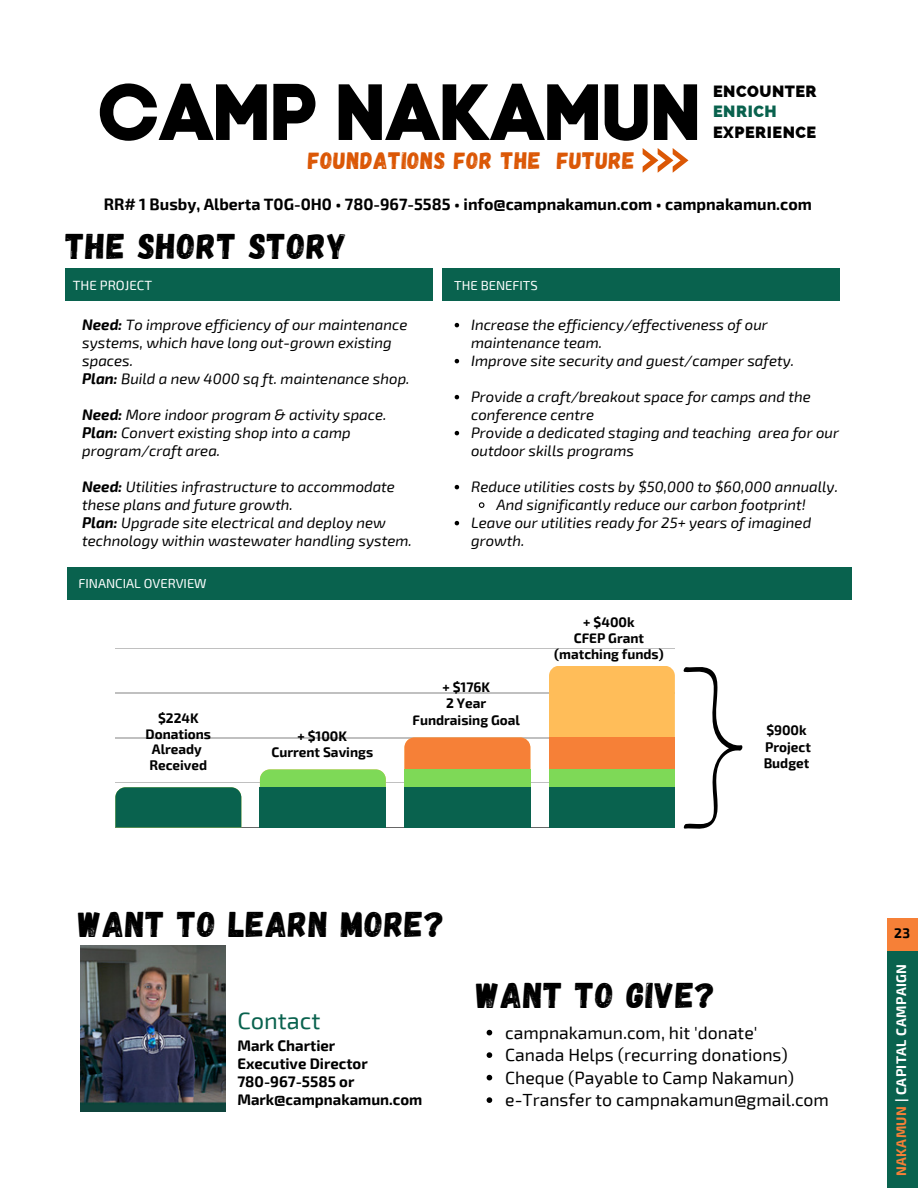
<style>
.page{position:relative;width:918px;height:1188px;background:#fff}
.page>*{position:absolute;margin:0;border:0;box-sizing:border-box;transform-origin:0 0}
.t1{font:79.5px "Code Pro Bold LC";letter-spacing:-.02em;color:#000}
.t2{font:35.7px "Gagalin";letter-spacing:.03em;color:#000}
.t3{font:23.7px "Gagalin";letter-spacing:.03em;color:#db5705}
.t4{font:23.55px "Exo 2";color:#09624e}
.t5{font:17.55px/22.5px "Exo 2";color:#000}
.t6{font:800 16.2px "Raleway";letter-spacing:.03em;color:#000}
.t7{font:800 16.2px "Raleway";letter-spacing:.03em;color:#09624e}
.t8{font:700 16.05px "Exo 2";color:#000}
.t9{font:italic 15px/18px "Exo 2";color:#000}
.t10{font:700 15px/18px "Exo 2";color:#000}
.t11{font:700 13.65px "Exo 2";letter-spacing:.03em;color:#fff}
.t12{font:700 13.65px "Exo 2";color:#000}
.t13{font:700 13.5px/16.2px "Exo 2";color:#000;text-align:center}
.t14{font:13.35px "Exo 2";color:#fff}
.t15{font:13.05px "Exo 2";color:#fff}
.s1{font-weight:700}
.s2{color:#f68037}
</style>
<div class="page">
<div style="left:888px;top:950px;width:30px;height:238px;background:#09624e"></div>
<div style="left:888px;top:919px;width:30px;height:31px;background:#f68037"></div>
<div style="left:66px;top:268px;width:367px;height:32px;background:#09624e"></div>
<svg style="left:643px;top:148px;width:45px;height:25px"></svg>
<div style="left:67px;top:568px;width:784px;height:31px;background:#09624e"></div>
<hr style="left:115px;top:648px;width:560px;height:1px;background:#000">
<hr style="left:115px;top:693px;width:560px;height:1px;background:#000">
<hr style="left:115px;top:738px;width:560px;height:1px;background:#000">
<hr style="left:115px;top:782px;width:560px;height:1px;background:#000">
<hr style="left:115px;top:827px;width:560px;height:1px;background:#000">
<div style="left:549px;top:666px;width:126px;height:72px;background:#ffbd59"></div>
<div style="left:404px;top:738px;width:126px;height:32px;background:#f68037"></div>
<div style="left:549px;top:738px;width:126px;height:89px;background:#f68037"></div>
<svg style="left:260px;top:769px;width:126px;height:11px"></svg>
<div style="left:404px;top:770px;width:126px;height:57px;background:#7ed957"></div>
<div style="left:549px;top:770px;width:126px;height:57px;background:#7ed957"></div>
<div style="left:115px;top:787px;width:126px;height:40px;background:#09624e"></div>
<div style="left:260px;top:787px;width:126px;height:40px;background:#09624e"></div>
<div style="left:404px;top:788px;width:126px;height:39px;background:#09624e"></div>
<div style="left:549px;top:788px;width:126px;height:39px;background:#09624e"></div>
<svg style="left:683px;top:667px;width:60px;height:162px"></svg>
<svg style="left:455px;top:323px;width:4px;height:4px"></svg>
<svg style="left:455px;top:359px;width:4px;height:4px"></svg>
<svg style="left:455px;top:395px;width:4px;height:4px"></svg>
<svg style="left:455px;top:431px;width:4px;height:4px"></svg>
<svg style="left:455px;top:485px;width:4px;height:4px"></svg>
<svg style="left:478px;top:502px;width:7px;height:6px"></svg>
<svg style="left:455px;top:521px;width:4px;height:4px"></svg>
<div style="left:442px;top:268px;width:397px;height:32px;background:#09624e"></div>
<img style="left:81px;top:946px;width:145px;height:165px">
<svg style="left:487px;top:1030px;width:5px;height:5px"></svg>
<svg style="left:487px;top:1052px;width:5px;height:6px"></svg>
<svg style="left:487px;top:1075px;width:5px;height:5px"></svg>
<svg style="left:487px;top:1097px;width:5px;height:6px"></svg>
<h1 class="t1" style="left:97px;top:64px;width:606px">CAMP NAKAMUN</h1>
<p class="t6" style="left:713px;top:82px;width:105px">ENCOUNTER</p>
<p class="t7" style="left:713px;top:102px;width:65px">ENRICH</p>
<p class="t6" style="left:713px;top:123px;width:105px">EXPERIENCE</p>
<h3 class="t3" style="left:308px;top:145px;width:328px">FOUNDATIONS FOR THE FUTURE</h3>
<p class="t8" style="left:104px;top:194px;width:710px">RR# 1 Busby, Alberta T0G-0H0 • 780-967-5585 • info@campnakamun.com • campnakamun.com</p>
<h2 class="t2" style="left:66px;top:223px;width:283px">THE SHORT STORY</h2>
<p class="t14" style="left:73px;top:277px;width:81px">THE PROJECT</p>
<p class="t9" style="left:82px;top:315px;width:329px"><span class="s1">Need:</span> To improve efficiency of our maintenance systems, which have long out-grown existing spaces.<br><span class="s1">Plan:</span> Build a new 4000 sq ft. maintenance shop.</p>
<p class="t9" style="left:82px;top:405px;width:306px"><span class="s1">Need:</span> More indoor program &amp; activity space.<br><span class="s1">Plan:</span> Convert existing shop into a camp program/craft area.</p>
<p class="t9" style="left:82px;top:477px;width:331px"><span class="s1">Need:</span> Utilities infrastructure to accommodate these plans and future growth.<br><span class="s1">Plan:</span> Upgrade site electrical and deploy new technology within wastewater handling system.</p>
<p class="t15" style="left:78px;top:575px;width:130px">FINANCIAL OVERVIEW</p>
<p class="t15" style="left:454px;top:277px;width:85px">THE BENEFITS</p>
<p class="t9" style="left:471px;top:315px;width:325px">Increase the efficiency/effectiveness of our maintenance team.<br>Improve site security and guest/camper safety.</p>
<p class="t9" style="left:471px;top:387px;width:369px">Provide a craft/breakout space for camps and the conference centre<br>Provide a dedicated staging and teaching area for our outdoor skills programs</p>
<p class="t9" style="left:471px;top:477px;width:368px">Reduce utilities costs by $50,000 to $60,000 annually.</p>
<p class="t9" style="left:497px;top:495px;width:311px">And significantly reduce our carbon footprint!</p>
<p class="t9" style="left:471px;top:513px;width:342px">Leave our utilities ready for 25+ years of imagined</p>
<p class="t9" style="left:471px;top:531px;width:55px">growth.</p>
<p class="t13" style="left:554px;top:613px;width:111px">+ $400k<br>CFEP Grant (matching funds)</p>
<p class="t13" style="left:146px;top:709px;width:67px;line-height:15.8px">$224K<br>Donations<br>Already<br>Received</p>
<p class="t13" style="left:271px;top:727px;width:103px">+ $100K<br>Current Savings</p>
<p class="t13" style="left:413px;top:679px;width:109px">+ $176K<br>2 Year<br>Fundraising Goal</p>
<p class="t13" style="left:764px;top:722px;width:49px;text-align:left">$900k<br>Project<br>Budget</p>
<h2 class="t2" style="left:78px;top:901px;width:368px">WANT TO LEARN MORE?</h2>
<h3 class="t4" style="left:237px;top:1006px;width:84px">Contact</h3>
<p class="t10" style="left:237px;top:1036px;width:187px">Mark Chartier<br>Executive Director<br>780-967-5585 or<br>Mark@campnakamun.com</p>
<h2 class="t2" style="left:476px;top:972px;width:240px">WANT TO GIVE?</h2>
<p class="t5" style="left:505px;top:1021px;width:325px">campnakamun.com, hit 'donate'<br>Canada Helps (recurring donations)<br>Cheque (Payable to Camp Nakamun) e-Transfer to campnakamun@gmail.com</p>
<p class="t12" style="left:894px;top:925px;width:17px">23</p>
<p class="t11" style="left:892px;top:1176px;width:214px;rotate:-90deg"><span class="s2">NAKAMUN</span> | CAPITAL CAMPAIGN</p>
</div>
